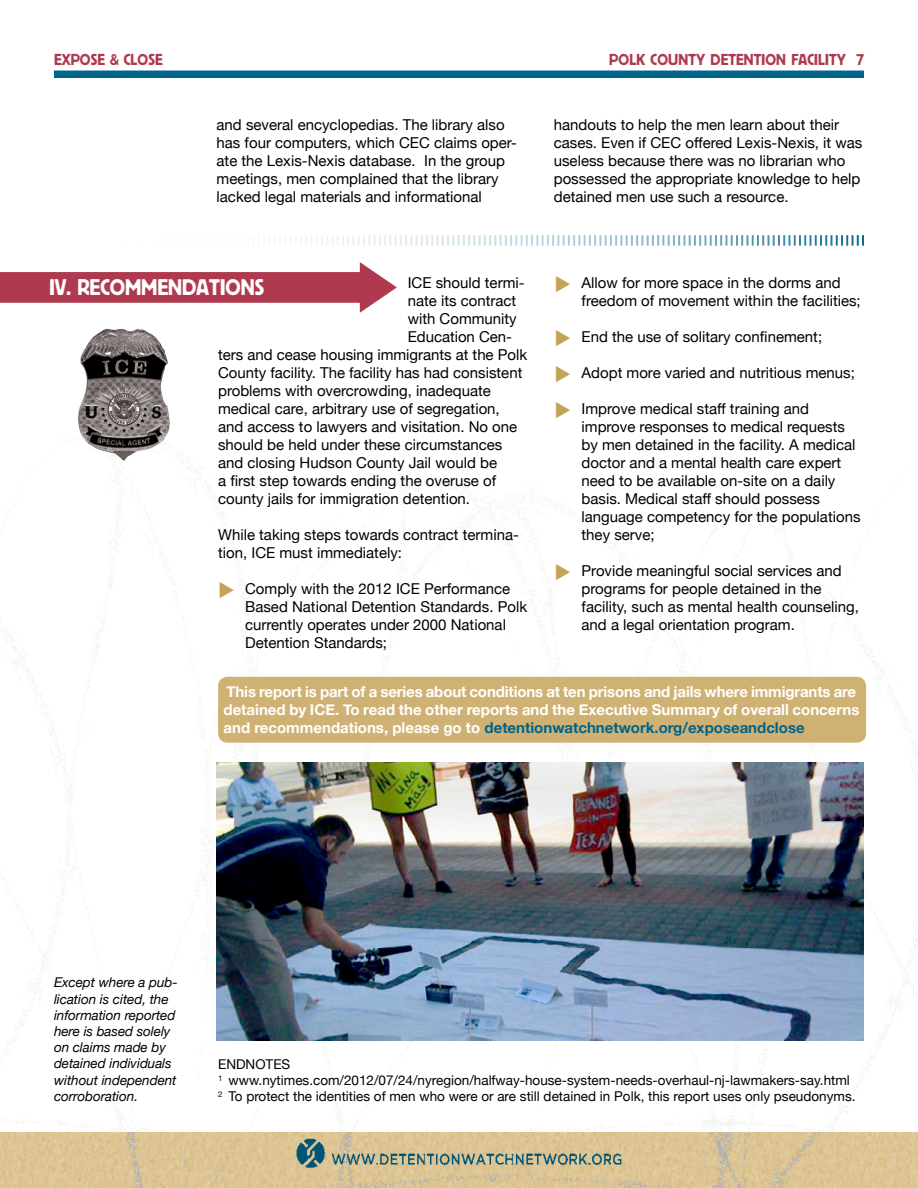
<style>
.page{position:relative;width:918px;height:1188px;background:#fff}
.page>*{position:absolute;margin:0;border:0;box-sizing:border-box;transform-origin:0 0}
.t1{font:22.5px "Block BE Reg Rev";color:#fff;scale:.96 1}
.t2{font:15.75px "Block BE Reg Rev";letter-spacing:.01em;color:#af3a4f;scale:.96 1}
.t3{font:15px/18px "Helvetica Neue";color:#000}
.t4{font:700 15px/18.1px "Helvetica Neue";color:#fff}
.t5{font:13.5px/16.2px "Helvetica Neue";color:#000}
.t6{font:italic 13.5px/16.2px "Helvetica Neue";letter-spacing:-.005em;color:#000}
.s1{color:#c4a257}
.s2{color:#00648b}
</style>
<div class="page">
<img style="left:0;top:328px;width:918px;height:805px">
<img style="left:0;top:1133px;width:918px;height:55px">
<img style="left:290px;top:1139px;width:338px;height:29px">
<div style="left:54px;top:71px;width:810px;height:7px;background:#00648b"></div>
<img style="left:77px;top:329px;width:94px;height:132px">
<img style="left:216px;top:762px;width:648px;height:278px">
<div style="left:218px;top:677px;width:648px;height:66px;background:#cfb273;border-radius:9px"></div>
<svg style="left:285px;top:235px;width:579px;height:11px"></svg>
<svg style="left:0;top:262px;width:397px;height:51px"></svg>
<p class="t2" style="left:54px;top:51px;width:115px">EXPOSE &amp; CLOSE</p>
<p class="t2" style="left:609px;top:51px;width:267px">POLK COUNTY DETENTION FACILITY 7</p>
<p class="t3" style="left:217px;top:116px;width:302px">and several encyclopedias. The library also has four computers, which CEC claims oper&shy;ate the Lexis-Nexis database. In the group meetings, men complained that the library lacked legal materials and informational</p>
<p class="t3" style="left:554px;top:116px;width:310px">handouts to help the men learn about their cases. Even if CEC offered Lexis-Nexis, it was useless because there was no librarian who possessed the appropriate knowledge to help detained men use such a resource.</p>
<p class="t3" style="left:408px;top:275px;width:118px">ICE should termi-</p>
<p class="t3" style="left:408px;top:293px;width:110px">nate its contract</p>
<p class="t3" style="left:408px;top:311px;width:110px">with Community</p>
<p class="t3" style="left:408px;top:329px;width:106px">Education Cen-</p>
<p class="t3" style="left:218px;top:347px;width:311px">ters and cease housing immigrants at the Polk</p>
<p class="t3" style="left:218px;top:365px;width:306px">County facility. The facility has had consistent</p>
<p class="t3" style="left:218px;top:383px;width:274px">problems with overcrowding, inadequate</p>
<p class="t3" style="left:218px;top:401px;width:283px">medical care, arbitrary use of segregation,</p>
<p class="t3" style="left:218px;top:419px;width:301px">and access to lawyers and visitation. No one</p>
<p class="t3" style="left:218px;top:437px;width:286px">should be held under these circumstances</p>
<p class="t3" style="left:218px;top:455px;width:280px">and closing Hudson County Jail would be</p>
<p class="t3" style="left:218px;top:473px;width:280px">a first step towards ending the overuse of</p>
<p class="t3" style="left:218px;top:491px;width:253px">county jails for immigration detention.</p>
<p class="t3" style="left:218px;top:527px;width:302px">While taking steps towards contract termina&shy;tion, ICE must immediately:</p>
<p class="t3" style="left:245px;top:581px;width:283px;text-indent:-27px"><span class="s1">◆</span> Comply with the 2012 ICE Performance Based National Detention Standards. Polk currently operates under 2000 National Detention Standards;</p>
<h1 class="t1" style="left:50px;top:274px;width:225px">IV. RECOMMENDATIONS</h1>
<p class="t3" style="left:582px;top:275px;width:281px;text-indent:-27px"><span class="s1">◆</span> Allow for more space in the dorms and freedom of movement within the facilities;</p>
<p class="t3" style="left:555px;top:329px;width:269px"><span class="s1">◆</span> End the use of solitary confinement;</p>
<p class="t3" style="left:555px;top:365px;width:302px"><span class="s1">◆</span> Adopt more varied and nutritious menus;</p>
<p class="t3" style="left:582px;top:401px;width:280px;text-indent:-27px"><span class="s1">◆</span> Improve medical staff training and improve responses to medical requests by men detained in the facility. A medical doctor and a mental health care expert need to be available on-site on a daily basis. Medical staff should possess language competency for the populations they serve;</p>
<p class="t3" style="left:582px;top:563px;width:279px;text-indent:-27px"><span class="s1">◆</span> Provide meaningful social services and programs for people detained in the facility, such as mental health counseling, and a legal orientation program.</p>
<p class="t4" style="left:224px;top:683px;width:638px">This report is part of a series about conditions at ten prisons and jails where immigrants are detained by ICE. To read the other reports and the Executive Summary of overall concerns and recommendations, please go to <span class="s2">detentionwatchnetwork.org/exposeandclose</span></p>
<p class="t6" style="left:54px;top:975px;width:125px">Except where a pub&shy;lication is cited, the information reported here is based solely on claims made by detained individuals without independent corroboration.</p>
<p class="t5" style="left:218px;top:1057px;width:639px">ENDNOTES<br><sup>1</sup> www.nytimes.com/2012/07/24/nyregion/halfway-house-system-needs-overhaul-nj-lawmakers-say.html<br><sup>2</sup> To protect the identities of men who were or are still detained in Polk, this report uses only pseudonyms.</p>
</div>
